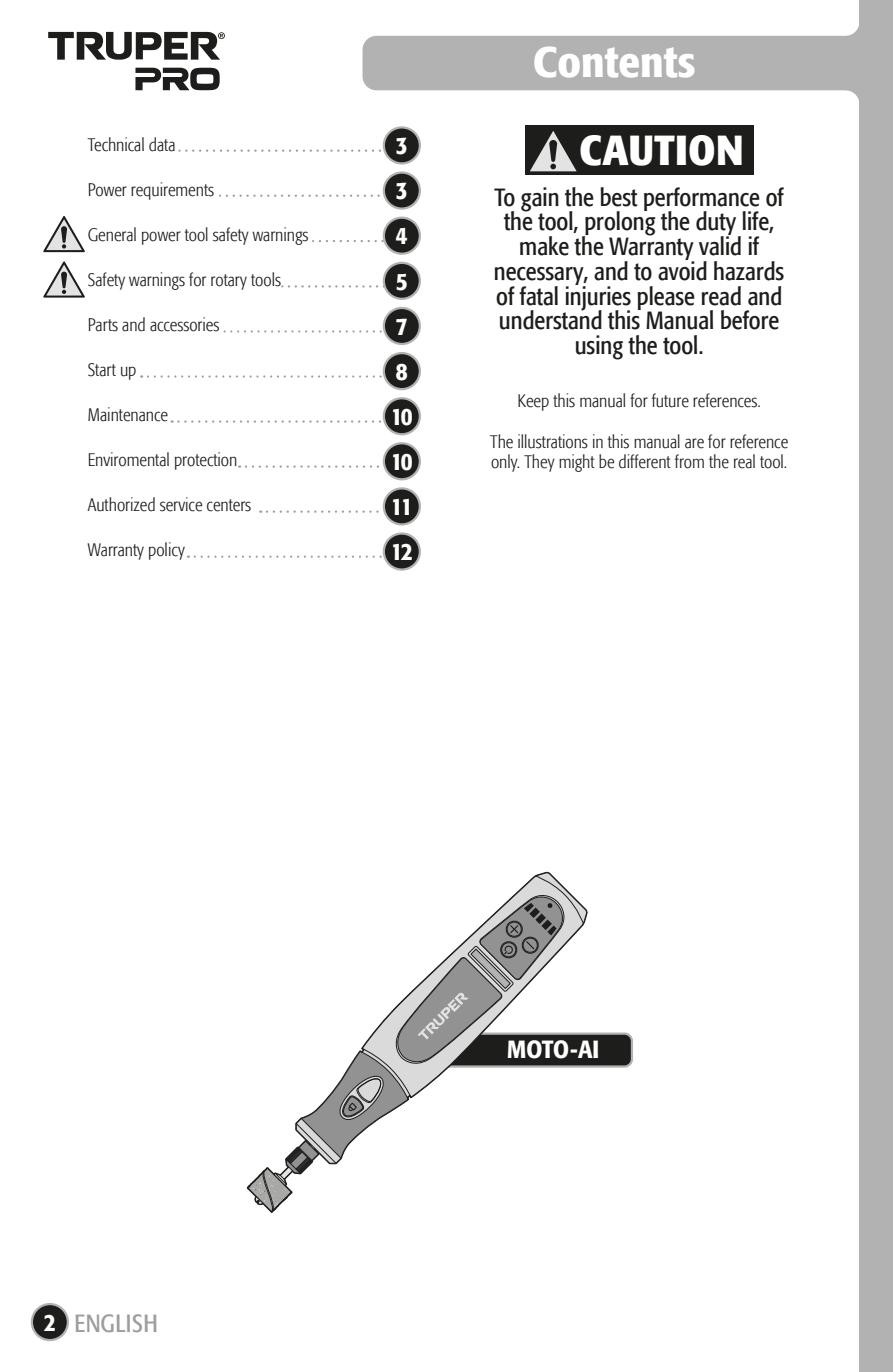
<style>
.page{position:relative;width:893px;height:1372px;background:#fff}
.page>*{position:absolute;margin:0;border:0;box-sizing:border-box;transform-origin:0 0}
.t1{font:500 condensed 42.52px "Formata";color:#fff;scale:1.11 1}
.t2{font:700 condensed 41.62px "Formata";letter-spacing:.01em;color:#fff}
.t3{font:condensed 24.75px/24.8px "Formata";color:#1d1d1b;text-align:center}
.t4{font:500 condensed 24.75px/45.2px "Formata";letter-spacing:-.045em;color:#fff;text-align:justify}
.t5{font:condensed 24.75px "Formata";letter-spacing:.02em;color:#9d9d9c}
.t6{font:300 condensed 18px/20.2px "Formata";color:#1d1d1b}
</style>
<div class="page">
<div style="left:859px;top:0;width:34px;height:1371px;background:#b3b2b2"></div>
<div style="left:363px;top:36px;width:496px;height:54px;background:#b3b2b2;border-radius:14px"></div>
<svg style="left:845px;top:26px;width:14px;height:74px"></svg>
<svg style="left:180px;top:149px;width:204px;height:3px"></svg>
<svg style="left:227px;top:194px;width:157px;height:3px"></svg>
<svg style="left:320px;top:240px;width:64px;height:2px"></svg>
<svg style="left:289px;top:285px;width:95px;height:2px"></svg>
<svg style="left:225px;top:330px;width:159px;height:2px"></svg>
<svg style="left:148px;top:375px;width:236px;height:2px"></svg>
<svg style="left:246px;top:465px;width:138px;height:2px"></svg>
<svg style="left:267px;top:510px;width:117px;height:2px"></svg>
<svg style="left:195px;top:555px;width:189px;height:3px"></svg>
<svg style="left:246px;top:875px;width:387px;height:338px"></svg>
<svg style="left:48px;top:32px;width:176px;height:28px"></svg>
<svg style="left:135px;top:68px;width:85px;height:22px"></svg>
<div style="left:32px;top:1303px;width:36px;height:36px;background:#1d1d1b;border-radius:50%"></div>
<div style="left:31px;top:1302px;width:38px;height:38px;border:2px solid #b3b2b2;border-radius:50%"></div>
<div style="left:384px;top:127px;width:36px;height:36px;background:#1d1d1b;border-radius:50%"></div>
<div style="left:383px;top:126px;width:38px;height:38px;border:2px solid #b3b2b2;border-radius:50%"></div>
<div style="left:384px;top:172px;width:36px;height:36px;background:#1d1d1b;border-radius:50%"></div>
<div style="left:383px;top:171px;width:38px;height:39px;border:2px solid #b3b2b2;border-radius:50%"></div>
<div style="left:384px;top:218px;width:36px;height:36px;background:#1d1d1b;border-radius:50%"></div>
<div style="left:383px;top:216px;width:38px;height:39px;border:2px solid #b3b2b2;border-radius:50%"></div>
<div style="left:384px;top:263px;width:36px;height:36px;background:#1d1d1b;border-radius:50%"></div>
<div style="left:383px;top:262px;width:38px;height:38px;border:2px solid #b3b2b2;border-radius:50%"></div>
<div style="left:384px;top:308px;width:36px;height:36px;background:#1d1d1b;border-radius:50%"></div>
<div style="left:383px;top:307px;width:38px;height:38px;border:2px solid #b3b2b2;border-radius:50%"></div>
<div style="left:384px;top:353px;width:36px;height:36px;background:#1d1d1b;border-radius:50%"></div>
<div style="left:383px;top:352px;width:38px;height:38px;border:2px solid #b3b2b2;border-radius:50%"></div>
<div style="left:384px;top:443px;width:36px;height:36px;background:#1d1d1b;border-radius:50%"></div>
<div style="left:383px;top:442px;width:38px;height:38px;border:2px solid #b3b2b2;border-radius:50%"></div>
<svg style="left:172px;top:420px;width:212px;height:2px"></svg>
<div style="left:384px;top:398px;width:36px;height:36px;background:#1d1d1b;border-radius:50%"></div>
<div style="left:383px;top:397px;width:38px;height:38px;border:2px solid #b3b2b2;border-radius:50%"></div>
<div style="left:384px;top:488px;width:36px;height:36px;background:#1d1d1b;border-radius:50%"></div>
<div style="left:383px;top:487px;width:38px;height:38px;border:2px solid #b3b2b2;border-radius:50%"></div>
<div style="left:384px;top:533px;width:36px;height:36px;background:#1d1d1b;border-radius:50%"></div>
<div style="left:383px;top:532px;width:38px;height:38px;border:2px solid #b3b2b2;border-radius:50%"></div>
<svg style="left:43px;top:216px;width:42px;height:36px"></svg>
<svg style="left:43px;top:261px;width:42px;height:36px"></svg>
<div style="left:525px;top:126px;width:229px;height:49px;background:#1d1d1b"></div>
<svg style="left:530px;top:131px;width:47px;height:41px"></svg>
<p class="t6" style="left:88px;top:135px;width:89px">Technical data</p>
<p class="t6" style="left:88px;top:180px;width:128px">Power requirements</p>
<p class="t6" style="left:88px;top:225px;width:222px">General power tool safety warnings</p>
<p class="t6" style="left:88px;top:270px;width:195px">Safety warnings for rotary tools</p>
<p class="t6" style="left:88px;top:315px;width:133px">Parts and accessories</p>
<p class="t6" style="left:88px;top:360px;width:50px">Start up</p>
<p class="t6" style="left:88px;top:405px;width:82px">Maintenance</p>
<p class="t6" style="left:88px;top:450px;width:151px">Enviromental protection</p>
<p class="t6" style="left:88px;top:495px;width:165px">Authorized service centers</p>
<p class="t6" style="left:88px;top:540px;width:99px">Warranty policy</p>
<h3 class="t4" style="left:396px;top:123px;width:13px">3<br>3<br>4<br>5<br>7<br>8</h3>
<h3 class="t4" style="left:391px;top:393px;width:23px">10</h3>
<h3 class="t4" style="left:391px;top:438px;width:23px">10</h3>
<h3 class="t4" style="left:391px;top:483px;width:23px">11<br>12</h3>
<h1 class="t1" style="left:533px;top:37px;width:148px">Contents</h1>
<h2 class="t2" style="left:580px;top:124px;width:165px">CAUTION</h2>
<h3 class="t3" style="left:494px;top:185px;width:292px">To gain the best performance of the tool, prolong the duty life, make the Warranty valid if necessary, and to avoid hazards of fatal injuries please read and understand this Manual before using the tool.</h3>
<p class="t6" style="left:517px;top:391px;width:245px">Keep this manual for future references.</p>
<p class="t6" style="left:490px;top:431px;width:300px">The illustrations in this manual are for reference only. They might be different from the real tool.</p>
<h3 class="t4" style="left:44px;top:1299px;width:13px">2</h3>
<h3 class="t5" style="left:74px;top:1308px;width:85px">ENGLISH</h3>
<h3 class="t4" style="left:507px;top:1026px;width:94px">MOTO-AI</h3>
</div>
